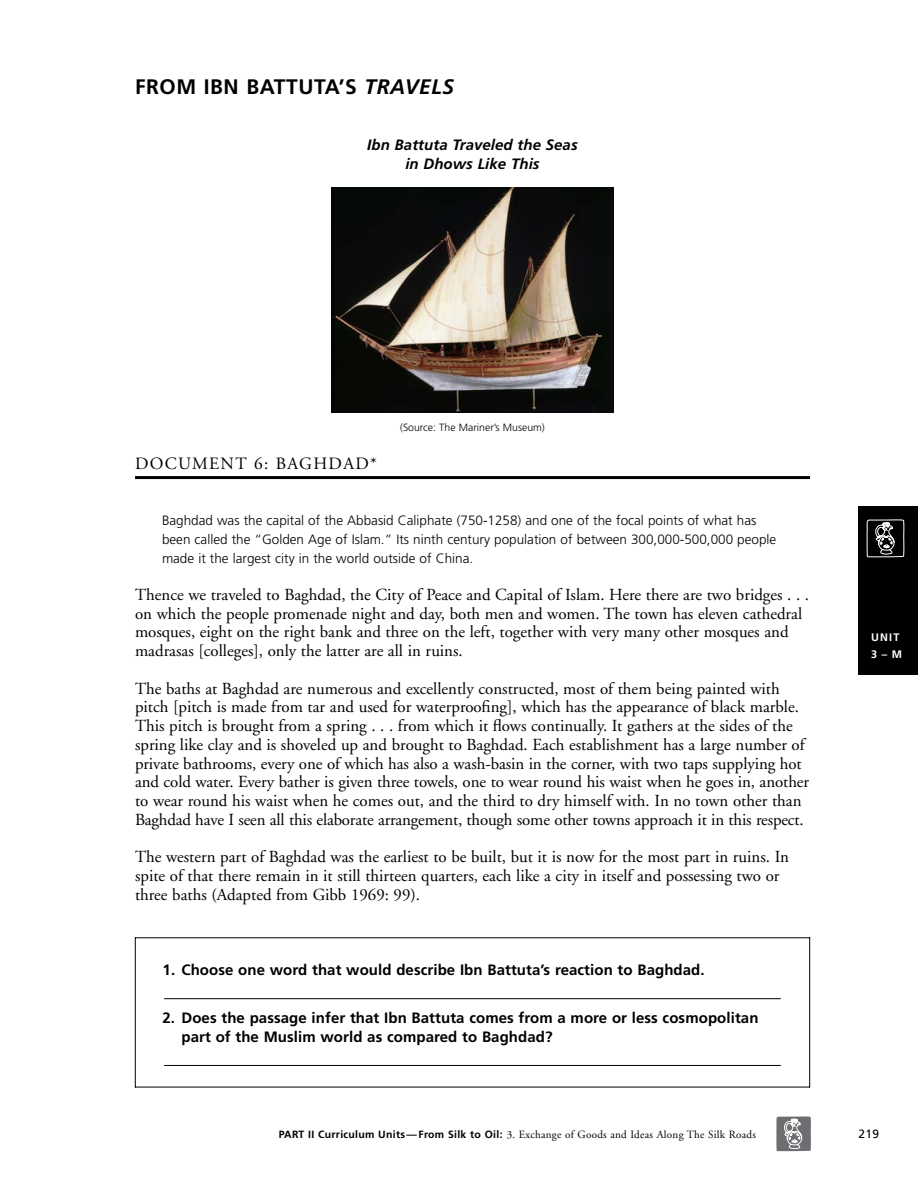
<style>
.page{position:relative;width:918px;height:1188px;background:#fff}
.page>*{position:absolute;margin:0;border:0;box-sizing:border-box;transform-origin:0 0}
.t1{font:700 21px "Frutiger";letter-spacing:.03em;color:#000}
.t2{font:17.25px "Adobe Garamond";letter-spacing:.075em;color:#000}
.t3{font:16.8px/18.8px "Adobe Garamond";color:#000}
.t4{font:700 15px/18.8px "Frutiger";letter-spacing:.005em;color:#000}
.t5{font:italic 700 15px/18.8px "Frutiger";letter-spacing:.005em;color:#000;text-align:center}
.t6{font:300 13.5px/18.8px "Frutiger";color:#000}
.t7{font:12px "Frutiger";color:#000}
.t8{font:11.1px "Adobe Garamond";letter-spacing:.025em;color:#000}
.t9{font:700 10.8px/16.5px "Frutiger";color:#fff}
.t10{font:300 10.5px "Frutiger";color:#000}
.s1{font-style:italic}
.s2{font-family:"Frutiger";font-weight:700;font-size:10.5px}
</style>
<div class="page">
<div style="left:859px;top:506px;width:59px;height:169px;background:#000"></div>
<hr style="left:135px;top:476px;width:675px;height:3px;background:#000">
<svg style="left:776px;top:1116px;width:35px;height:35px"></svg>
<svg style="left:866px;top:519px;width:38px;height:39px"></svg>
<img style="left:332px;top:188px;width:282px;height:224px">
<hr style="left:164px;top:1065px;width:617px;height:1px;background:#000">
<hr style="left:164px;top:998px;width:617px;height:1px;background:#000">
<hr style="left:135px;top:938px;width:1px;height:149px;background:#000">
<hr style="left:809px;top:938px;width:1px;height:149px;background:#000">
<hr style="left:135px;top:937px;width:675px;height:1px;background:#000">
<hr style="left:135px;top:1087px;width:675px;height:1px;background:#000">
<p class="t1" style="left:135px;top:78px;width:321px">FROM IBN BATTUTA’S <span class="s1">TRAVELS</span></p>
<p class="t5" style="left:367px;top:137px;width:212px">Ibn Battuta Traveled the Seas in Dhows Like This</p>
<p class="t2" style="left:135px;top:456px;width:243px">DOCUMENT 6: BAGHDAD*</p>
<p class="t10" style="left:400px;top:423px;width:146px">(Source: The Mariner’s Museum)</p>
<p class="t6" style="left:162px;top:512px;width:616px">Baghdad was the capital of the Abbasid Caliphate (750-1258) and one of the focal points of what has been called the “Golden Age of Islam.” Its ninth century population of between 300,000-500,000 people made it the largest city in the world outside of China.</p>
<p class="t3" style="left:135px;top:587px;width:676px">Thence we traveled to Baghdad, the City of Peace and Capital of Islam. Here there are two bridges . . . on which the people promenade night and day, both men and women. The town has eleven cathedral mosques, eight on the right bank and three on the left, together with very many other mosques and madrasas [colleges], only the latter are all in ruins.</p>
<p class="t3" style="left:135px;top:681px;width:676px">The baths at Baghdad are numerous and excellently constructed, most of them being painted with pitch [pitch is made from tar and used for waterproofing], which has the appearance of black marble.<br>This pitch is brought from a spring . . . from which it flows continually. It gathers at the sides of the spring like clay and is shoveled up and brought to Baghdad. Each establishment has a large number of private bathrooms, every one of which has also a wash-basin in the corner, with two taps supplying hot and cold water. Every bather is given three towels, one to wear round his waist when he goes in, another to wear round his waist when he comes out, and the third to dry himself with. In no town other than Baghdad have I seen all this elaborate arrangement, though some other towns approach it in this respect.</p>
<p class="t3" style="left:135px;top:849px;width:656px">The western part of Baghdad was the earliest to be built, but it is now for the most part in ruins. In spite of that there remain in it still thirteen quarters, each like a city in itself and possessing two or three baths (Adapted from Gibb 1969: 99).</p>
<p class="t4" style="left:163px;top:962px;width:544px">1. Choose one word that would describe Ibn Battuta’s reaction to Baghdad.</p>
<p class="t4" style="left:182px;top:1010px;width:579px;text-indent:-19px">2. Does the passage infer that Ibn Battuta comes from a more or less cosmopolitan part of the Muslim world as compared to Baghdad?</p>
<p class="t9" style="left:871px;top:630px;width:32px">UNIT<br>3 – M</p>
<p class="t8" style="left:279px;top:1130px;width:479px"><span class="s2">PART II Curriculum Units— From Silk to Oil:</span> 3. Exchange of Goods and Ideas Along The Silk Roads</p>
<p class="t7" style="left:859px;top:1129px;width:22px">219</p>
</div>
